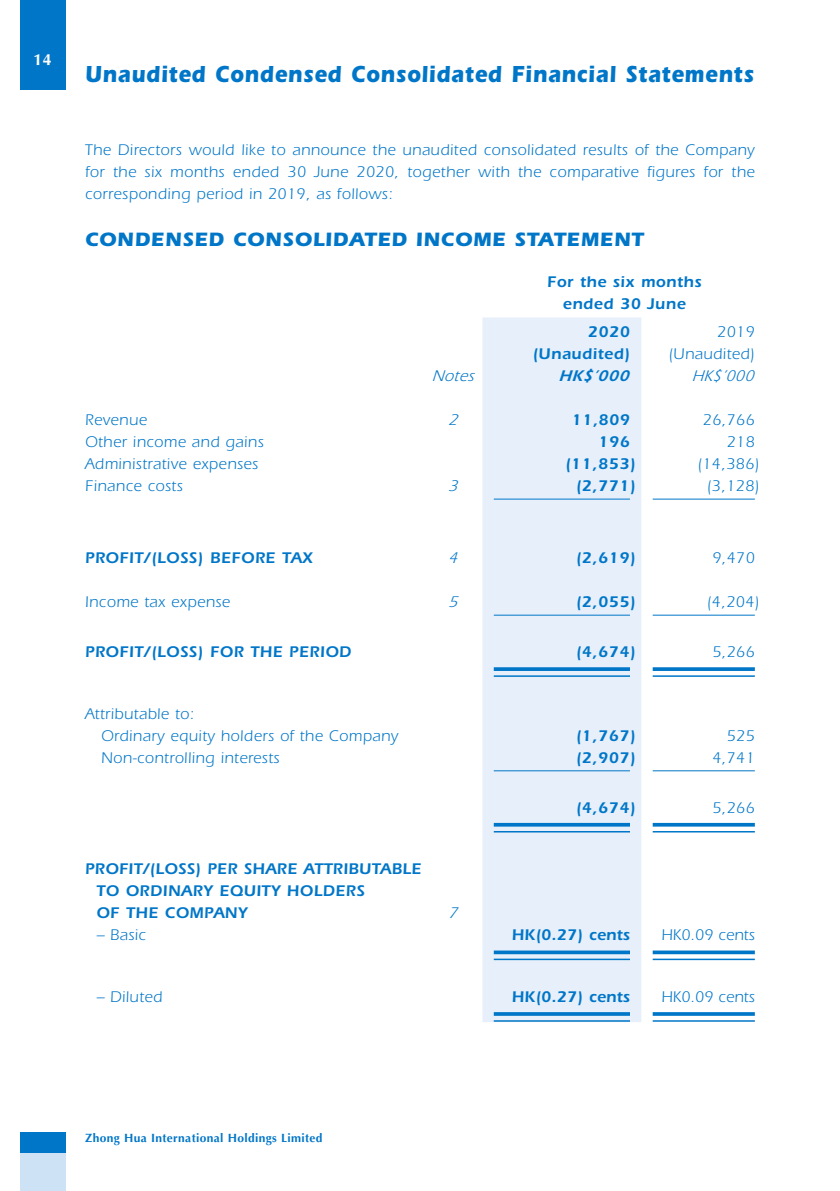
<style>
.page{position:relative;width:840px;height:1191px;background:#fff}
.page>*{position:absolute;margin:0;border:0;box-sizing:border-box;transform-origin:0 0}
.t1{font:700 24px "ITC Eras Std";letter-spacing:.035em;color:#0076c8;scale:.88 1}
._01_H1{font:700 20px "ITC Eras Std";letter-spacing:.035em;color:#0076c8}
._50_Table_txt{font:16px "ITC Eras Std";letter-spacing:.03em;color:#0076c8}
._50_Table_txt-2{font:600 16px/22px "ITC Eras Std";letter-spacing:.03em;color:#0076c8}
._00_txt{font:16px/22px "ITC Eras Std";letter-spacing:.03em;color:#0076c8;text-align:justify}
._50_Table_txt-3{font:600 16px "ITC Eras Std";letter-spacing:.01em;color:#0076c8}
._50_Table_txt-4{font:16px "ITC Eras Std";letter-spacing:.01em;color:#0076c8}
._50_Table_txt-5{font:italic 16px "ITC Eras Std";color:#0076c8}
._50_Table_txt-6{font:italic 600 16px "ITC Eras Std";color:#0076c8}
.t2{font:700 16px "Optima LT Std";color:#fff}
.t3{font:700 12px "Optima LT Std";letter-spacing:.03em;color:#0076c8}
</style>
<div class="page">
<div style="left:20px;top:0;width:46px;height:90px;background:#0076c8"></div>
<div style="left:20px;top:1139px;width:46px;height:52px;background:#cde2f5"></div>
<div style="left:20px;top:1132px;width:46px;height:21px;background:#0076c8"></div>
<div style="left:482px;top:317px;width:159px;height:705px;background:#e7f0fa"></div>
<hr style="left:493px;top:498px;width:136px;height:1px;background:#0076c8">
<hr style="left:652px;top:498px;width:102px;height:1px;background:#0076c8">
<hr style="left:493px;top:614px;width:136px;height:1px;background:#0076c8">
<hr style="left:652px;top:614px;width:102px;height:1px;background:#0076c8">
<svg style="left:493px;top:667px;width:136px;height:4px"></svg>
<hr style="left:493px;top:675px;width:136px;height:2px;background:#0076c8">
<svg style="left:652px;top:667px;width:102px;height:4px"></svg>
<hr style="left:652px;top:675px;width:102px;height:2px;background:#0076c8">
<hr style="left:493px;top:770px;width:136px;height:1px;background:#0076c8">
<hr style="left:652px;top:770px;width:102px;height:1px;background:#0076c8">
<hr style="left:493px;top:823px;width:136px;height:3px;background:#0076c8">
<hr style="left:493px;top:831px;width:136px;height:1px;background:#0076c8">
<hr style="left:652px;top:823px;width:102px;height:3px;background:#0076c8">
<hr style="left:652px;top:831px;width:102px;height:1px;background:#0076c8">
<svg style="left:493px;top:950px;width:136px;height:4px"></svg>
<hr style="left:493px;top:958px;width:136px;height:2px;background:#0076c8">
<svg style="left:652px;top:950px;width:102px;height:4px"></svg>
<hr style="left:652px;top:958px;width:102px;height:2px;background:#0076c8">
<hr style="left:493px;top:1012px;width:136px;height:3px;background:#0076c8">
<hr style="left:493px;top:1020px;width:136px;height:1px;background:#0076c8">
<hr style="left:652px;top:1012px;width:102px;height:3px;background:#0076c8">
<hr style="left:652px;top:1020px;width:102px;height:1px;background:#0076c8">
<p class="t2" style="left:33px;top:50px;width:20px">14</p>
<h1 class="t1" style="left:85px;top:60px;width:761px">Unaudited Condensed Consolidated Financial Statements</h1>
<p class="_00_txt" style="left:85px;top:139px;width:670px">The Directors would like to announce the unaudited consolidated results of the Company for the six months ended 30 June 2020, together with the comparative figures for the corresponding period in 2019, as follows:</p>
<p class="_01_H1" style="left:85px;top:228px;width:559px">CONDENSED CONSOLIDATED INCOME STATEMENT</p>
<p class="_50_Table_txt-2" style="left:547px;top:271px;width:156px">For the six months</p>
<p class="_50_Table_txt-2" style="left:562px;top:293px;width:124px">ended 30 June</p>
<p class="_50_Table_txt-2" style="left:587px;top:320px;width:44px">2020</p>
<p class="_50_Table_txt" style="left:717px;top:323px;width:39px">2019</p>
<p class="_50_Table_txt-2" style="left:532px;top:342px;width:99px">(Unaudited)</p>
<p class="_50_Table_txt" style="left:668px;top:345px;width:88px">(Unaudited)</p>
<p class="_50_Table_txt-5" style="left:431px;top:367px;width:48px">Notes</p>
<p class="_50_Table_txt-6" style="left:558px;top:366px;width:77px">HK$’000</p>
<p class="_50_Table_txt-5" style="left:691px;top:367px;width:68px">HK$’000</p>
<p class="_50_Table_txt" style="left:85px;top:411px;width:63px">Revenue</p>
<p class="_50_Table_txt-5" style="left:448px;top:411px;width:15px">2</p>
<p class="_50_Table_txt-2" style="left:571px;top:408px;width:60px">11,809</p>
<p class="_50_Table_txt" style="left:702px;top:411px;width:53px">26,766</p>
<p class="_50_Table_txt" style="left:85px;top:433px;width:180px">Other income and gains</p>
<p class="_50_Table_txt-2" style="left:598px;top:430px;width:33px">196</p>
<p class="_50_Table_txt" style="left:726px;top:433px;width:30px">218</p>
<p class="_50_Table_txt" style="left:85px;top:455px;width:174px">Administrative expenses</p>
<p class="_50_Table_txt-2" style="left:564px;top:452px;width:72px">(11,853)</p>
<p class="_50_Table_txt" style="left:697px;top:455px;width:63px">(14,386)</p>
<p class="_50_Table_txt" style="left:85px;top:477px;width:99px">Finance costs</p>
<p class="_50_Table_txt-5" style="left:448px;top:477px;width:15px">3</p>
<p class="_50_Table_txt-2" style="left:575px;top:474px;width:61px">(2,771)</p>
<p class="_50_Table_txt" style="left:706px;top:477px;width:54px">(3,128)</p>
<p class="_50_Table_txt-2" style="left:85px;top:546px;width:229px">PROFIT/(LOSS) BEFORE TAX</p>
<p class="_50_Table_txt-5" style="left:448px;top:549px;width:15px">4</p>
<p class="_50_Table_txt-2" style="left:575px;top:546px;width:61px">(2,619)</p>
<p class="_50_Table_txt" style="left:712px;top:549px;width:44px">9,470</p>
<p class="_50_Table_txt" style="left:85px;top:593px;width:146px">Income tax expense</p>
<p class="_50_Table_txt-5" style="left:448px;top:593px;width:15px">5</p>
<p class="_50_Table_txt-2" style="left:575px;top:590px;width:61px">(2,055)</p>
<p class="_50_Table_txt" style="left:706px;top:593px;width:54px">(4,204)</p>
<p class="_50_Table_txt-2" style="left:85px;top:640px;width:267px">PROFIT/(LOSS) FOR THE PERIOD</p>
<p class="_50_Table_txt-2" style="left:575px;top:640px;width:61px">(4,674)</p>
<p class="_50_Table_txt" style="left:712px;top:643px;width:44px">5,266</p>
<p class="_50_Table_txt" style="left:85px;top:704px;width:111px">Attributable to:</p>
<p class="_50_Table_txt" style="left:101px;top:726px;width:298px">Ordinary equity holders of the Company</p>
<p class="_50_Table_txt-2" style="left:575px;top:724px;width:61px">(1,767)</p>
<p class="_50_Table_txt" style="left:726px;top:726px;width:30px">525</p>
<p class="_50_Table_txt" style="left:101px;top:748px;width:180px">Non-controlling interests</p>
<p class="_50_Table_txt-2" style="left:575px;top:746px;width:61px">(2,907)</p>
<p class="_50_Table_txt" style="left:712px;top:748px;width:44px">4,741</p>
<p class="_50_Table_txt-2" style="left:575px;top:796px;width:61px">(4,674)</p>
<p class="_50_Table_txt" style="left:712px;top:798px;width:44px">5,266</p>
<p class="_50_Table_txt-2" style="left:96px;top:858px;width:326px;text-indent:-11px">PROFIT/(LOSS) PER SHARE ATTRIBUTABLE<br>TO ORDINARY EQUITY HOLDERS<br>OF THE COMPANY</p>
<p class="_50_Table_txt-5" style="left:448px;top:904px;width:15px">7</p>
<p class="_50_Table_txt" style="left:96px;top:926px;width:51px">– Basic</p>
<p class="_50_Table_txt-3" style="left:511px;top:925px;width:120px">HK(0.27) cents</p>
<p class="_50_Table_txt-4" style="left:661px;top:926px;width:95px">HK0.09 cents</p>
<p class="_50_Table_txt" style="left:96px;top:987px;width:68px">– Diluted</p>
<p class="_50_Table_txt-3" style="left:511px;top:987px;width:120px">HK(0.27) cents</p>
<p class="_50_Table_txt-4" style="left:661px;top:987px;width:95px">HK0.09 cents</p>
<p class="t3" style="left:85px;top:1130px;width:239px">Zhong Hua International Holdings Limited</p>
</div>
